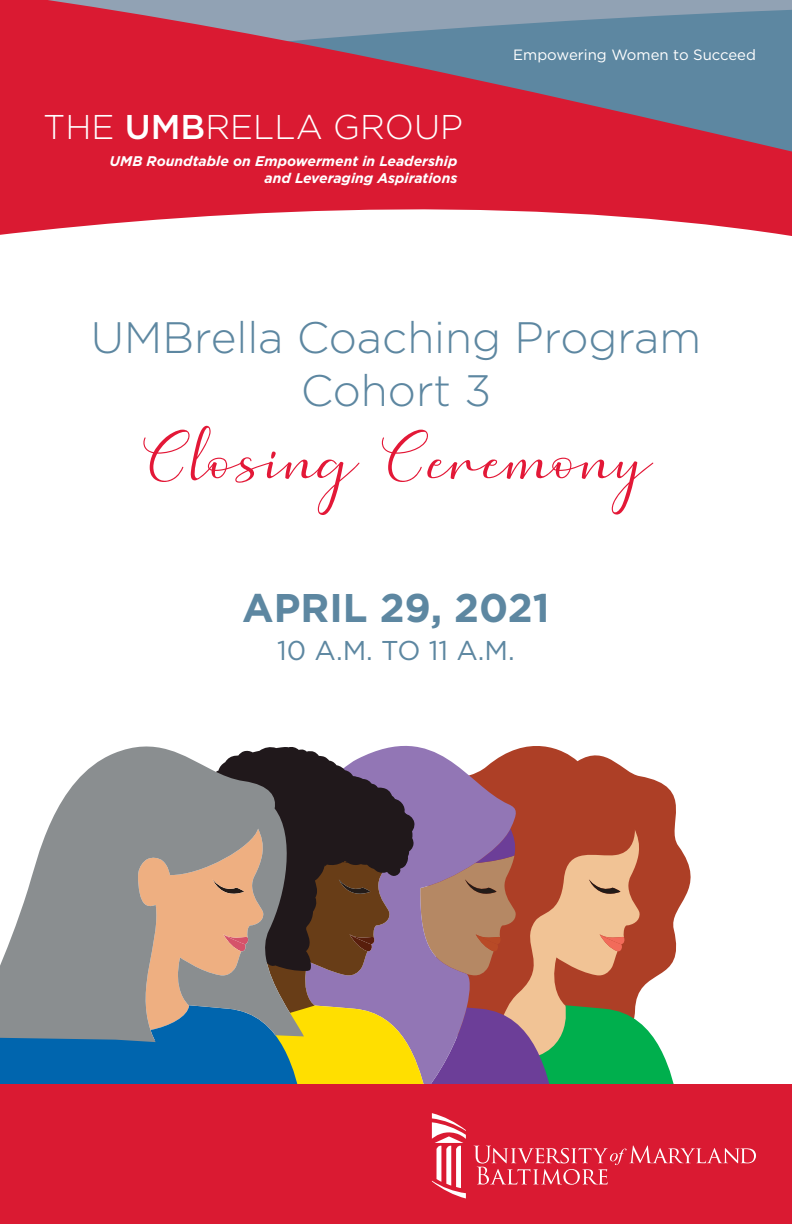
<style>
.page{position:relative;width:792px;height:1224px;background:#fff}
.page>*{position:absolute;margin:0;border:0;box-sizing:border-box;transform-origin:0 0}
.t1{font:60px "Simphony";color:#e31837}
.t2{font:300 44px/52.8px "Gotham";color:#5d87a1;text-align:center}
.t3{font:700 40px "Gotham";color:#5d87a1}
.t4{font:300 34.4px "Gotham";color:#fff}
.t5{font:27.2px "Gotham";color:#5d87a1}
.t6{font:15px "Gotham";color:#fff}
.t7{font:italic 700 14px "Gotham";color:#fff}
.s1{font-weight:500}
</style>
<div class="page">
<svg style="left:518px;top:746px;width:107px;height:23px;fill:#ad3f26"></svg>
<svg style="left:405px;top:745px;width:113px;height:24px"></svg>
<svg style="left:304px;top:746px;width:111px;height:23px;fill:#9276b5"></svg>
<div style="left:0;top:1042px;width:127px;height:42px;background:#0065ae"></div>
<svg style="left:0;top:746px;width:304px;height:296px;fill:#8a8e90"></svg>
<div style="left:0;top:1084px;width:792px;height:140px;background:#da1a32"></div>
<svg style="left:0;top:0;width:792px;height:122px;background:#a3566d"></svg>
<svg style="left:0;top:122px;width:792px;height:114px;fill:#da1a32"></svg>
<svg style="left:127px;top:769px;width:564px;height:315px;background:#91786c"></svg>
<img style="left:431px;top:1113px;width:325px;height:86px">
<p class="t4" style="left:43px;top:105px;width:421px">THE <span class="s1">UMB</span>RELLA GROUP</p>
<p class="t7" style="left:110px;top:152px;width:349px">UMB Roundtable on Empowerment in Leadership</p>
<p class="t7" style="left:264px;top:169px;width:194px">and Leveraging Aspirations</p>
<p class="t6" style="left:513px;top:45px;width:244px">Empowering Women to Succeed</p>
<h1 class="t2" style="left:91px;top:310px;width:612px">UMBrella Coaching Program<br>Cohort 3</h1>
<h2 class="t1" style="left:140px;top:422px;width:513px">Closing Ceremony</h2>
<p class="t3" style="left:242px;top:581px;width:309px">APRIL 29, 2021</p>
<p class="t5" style="left:277px;top:633px;width:239px">10 A.M. TO 11 A.M.</p>
</div>
